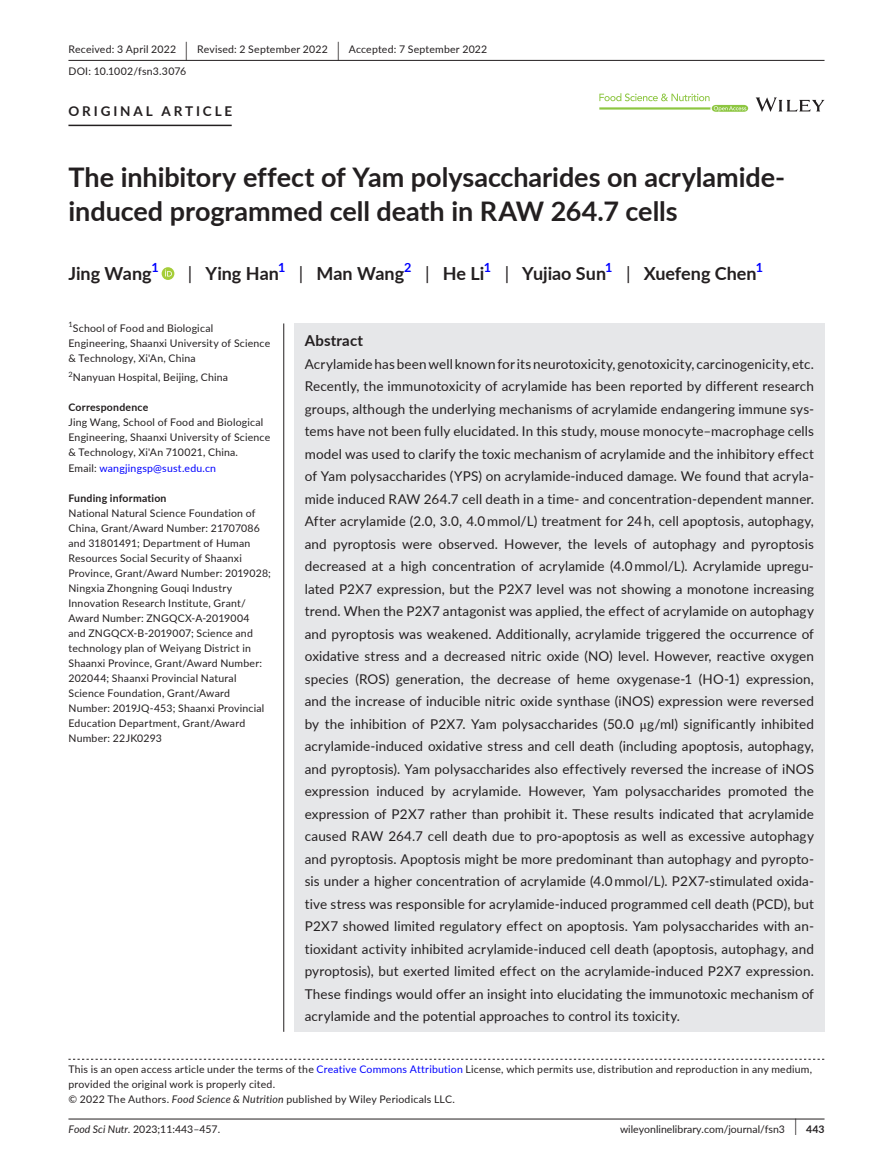
<style>
.page{position:relative;width:893px;height:1174px;background:#fff}
.page>*{position:absolute;margin:0;border:0;box-sizing:border-box;transform-origin:0 0}
.t1{font:700 27px/34.5px "Lato";color:#231f20}
.t2{font:700 18px "Lato";color:#231f20}
.t3{font:700 15px "Lato";letter-spacing:.015em;color:#231f20}
.t4{font:13.5px/22.5px "Lato";letter-spacing:.01em;color:#231f20;text-align:justify}
.t5{font:700 13.5px "Lato";letter-spacing:.215em;color:#231f20}
.t6{font:700 12.6px "Lato";color:#00f}
.t7{font:10.5px/15px "Lato";letter-spacing:.02em;color:#231f20}
.t8{font:10.5px "Lato";color:#231f20}
.t9{font:700 10.5px "Lato";letter-spacing:.02em;color:#231f20}
.t10{font:7.35px "Lato";color:#231f20}
.s1{font-size:19.65px}
.s2{font-weight:400}
.s3{color:#00f}
.s4{font-family:"STIX"}
.s5{font-style:italic}
.s6{font-size:17.4px}
.s7{font-weight:700}
</style>
<div class="page">
<hr style="left:68px;top:1118px;width:756px;height:1px;background:#231f20">
<svg style="left:756px;top:97px;width:68px;height:15px"></svg>
<svg style="left:599px;top:93px;width:149px;height:19px"></svg>
<hr style="left:68px;top:60px;width:756px;height:1px;background:#231f20">
<hr style="left:68px;top:125px;width:164px;height:1px;background:#231f20">
<svg style="left:162px;top:267px;width:12px;height:13px"></svg>
<svg style="left:165px;top:269px;width:7px;height:7px"></svg>
<svg style="left:68px;top:1058px;width:756px;height:1px"></svg>
<div style="left:294px;top:323px;width:530px;height:708px;background:#e6e7e9"></div>
<hr style="left:283px;top:323px;width:1px;height:708px;background:#231f20">
<p class="t7" style="left:68px;top:38px;width:420px;line-height:21.8px">Received: 3 April 2022 <span class="s1">|</span> Revised: 2 September 2022 <span class="s1">|</span> Accepted: 7 September 2022<br>DOI: 10.1002/fsn3.3076</p>
<p class="t5" style="left:68px;top:101px;width:165px">ORIGINAL ARTICLE</p>
<h1 class="t1" style="left:68px;top:159px;width:718px">The inhibitory effect of Yam polysaccharides on acrylamide&shy;induced programmed cell death in RAW 264.7 cells</h1>
<h2 class="t2" style="left:68px;top:260px;width:85px">Jing Wang</h2>
<p class="t6" style="left:151px;top:258px;width:9px">1</p>
<h2 class="t2" style="left:188px;top:260px;width:93px"><span class="s2">|</span> Ying Han</h2>
<p class="t6" style="left:278px;top:258px;width:9px">1</p>
<h2 class="t2" style="left:299px;top:260px;width:107px"><span class="s2">|</span> Man Wang</h2>
<p class="t6" style="left:404px;top:258px;width:9px">2</p>
<h2 class="t2" style="left:425px;top:260px;width:61px"><span class="s2">|</span> He Li</h2>
<p class="t6" style="left:484px;top:258px;width:9px">1</p>
<h2 class="t2" style="left:505px;top:260px;width:103px"><span class="s2">|</span> Yujiao Sun</h2>
<p class="t6" style="left:605px;top:258px;width:9px">1</p>
<h2 class="t2" style="left:626px;top:260px;width:132px"><span class="s2">|</span> Xuefeng Chen</h2>
<p class="t6" style="left:756px;top:258px;width:9px">1</p>
<p class="t10" style="left:68px;top:319px;width:6px">1</p>
<p class="t7" style="left:68px;top:320px;width:203px;text-indent:4px">School of Food and Biological<br>Engineering, Shaanxi University of Science &amp; Technology, Xi'An, China</p>
<p class="t10" style="left:68px;top:369px;width:6px">2</p>
<p class="t7" style="left:73px;top:370px;width:157px">Nanyuan Hospital, Beijing, China</p>
<p class="t9" style="left:68px;top:400px;width:81px">Correspondence</p>
<p class="t7" style="left:68px;top:415px;width:203px">Jing Wang, School of Food and Biological Engineering, Shaanxi University of Science &amp; Technology, Xi'An 710021, China.<br>Email: <span class="s3">wangjingsp@sust.edu.cn</span></p>
<p class="t9" style="left:68px;top:490px;width:100px">Funding information</p>
<p class="t7" style="left:68px;top:505px;width:204px">National Natural Science Foundation of China, Grant/Award Number: 21707086 and 31801491; Department of Human Resources Social Security of Shaanxi Province, Grant/Award Number: 2019028; Ningxia Zhongning Gouqi Industry Innovation Research Institute, Grant/ Award Number: ZNGQCX-A-2019004<br>and ZNGQCX-B-2019007; Science and technology plan of Weiyang District in Shaanxi Province, Grant/Award Number:<br>202044; Shaanxi Provincial Natural Science Foundation, Grant/Award Number: 2019JQ-453; Shaanxi Provincial Education Department, Grant/Award Number: 22JK0293</p>
<p class="t3" style="left:305px;top:329px;width:60px">Abstract</p>
<p class="t4" style="left:305px;top:352px;width:511px">Acrylamide has been well known for its neurotoxicity, genotoxicity, carcinogenicity, etc.<br>Recently, the immunotoxicity of acrylamide has been reported by different research groups, although the underlying mechanisms of acrylamide endangering immune sys&shy;tems have not been fully elucidated. In this study, mouse monocyte–macrophage cells model was used to clarify the toxic mechanism of acrylamide and the inhibitory effect of Yam polysaccharides (YPS) on acrylamide-induced damage. We found that acryla&shy;mide induced RAW 264.7 cell death in a time- and concentration-dependent manner.<br>After acrylamide (2.0, 3.0, 4.0 mmol/L) treatment for 24 h, cell apoptosis, autophagy, and pyroptosis were observed. However, the levels of autophagy and pyroptosis decreased at a high concentration of acrylamide (4.0 mmol/L). Acrylamide upregu&shy;lated P2X7 expression, but the P2X7 level was not showing a monotone increasing trend. When the P2X7 antagonist was applied, the effect of acrylamide on autophagy and pyroptosis was weakened. Additionally, acrylamide triggered the occurrence of oxidative stress and a decreased nitric oxide (NO) level. However, reactive oxygen species (ROS) generation, the decrease of heme oxygenase-1 (HO-1) expression, and the increase of inducible nitric oxide synthase (iNOS) expression were reversed by the inhibition of P2X7. Yam polysaccharides (50.0 <span class="s4">μ</span>g/ml) significantly inhibited acrylamide-induced oxidative stress and cell death (including apoptosis, autophagy, and pyroptosis). Yam polysaccharides also effectively reversed the increase of iNOS expression induced by acrylamide. However, Yam polysaccharides promoted the expression of P2X7 rather than prohibit it. These results indicated that acrylamide caused RAW 264.7 cell death due to pro-apoptosis as well as excessive autophagy and pyroptosis. Apoptosis might be more predominant than autophagy and pyropto&shy;sis under a higher concentration of acrylamide (4.0 mmol/L). P2X7-stimulated oxida&shy;tive stress was responsible for acrylamide-induced programmed cell death (PCD), but P2X7 showed limited regulatory effect on apoptosis. Yam polysaccharides with an&shy;tioxidant activity inhibited acrylamide-induced cell death (apoptosis, autophagy, and pyroptosis), but exerted limited effect on the acrylamide-induced P2X7 expression.<br>These findings would offer an insight into elucidating the immunotoxic mechanism of acrylamide and the potential approaches to control its toxicity.</p>
<p class="t7" style="left:68px;top:1061px;width:745px">This is an open access article under the terms of the <span class="s3">Creative Commons Attribution</span> License, which permits use, distribution and reproduction in any medium, provided the original work is properly cited.<br>© 2022 The Authors. <span class="s5">Food Science &amp; Nutrition</span> published by Wiley Periodicals LLC.</p>
<p class="t8" style="left:68px;top:1121px;width:153px"><span class="s5">Food Sci Nutr.</span> 2023;11:443–457.</p>
<p class="t8" style="left:620px;top:1121px;width:206px">wileyonlinelibrary.com/journal/fsn3 <span class="s6">|</span> <span class="s7">443</span></p>
</div>
